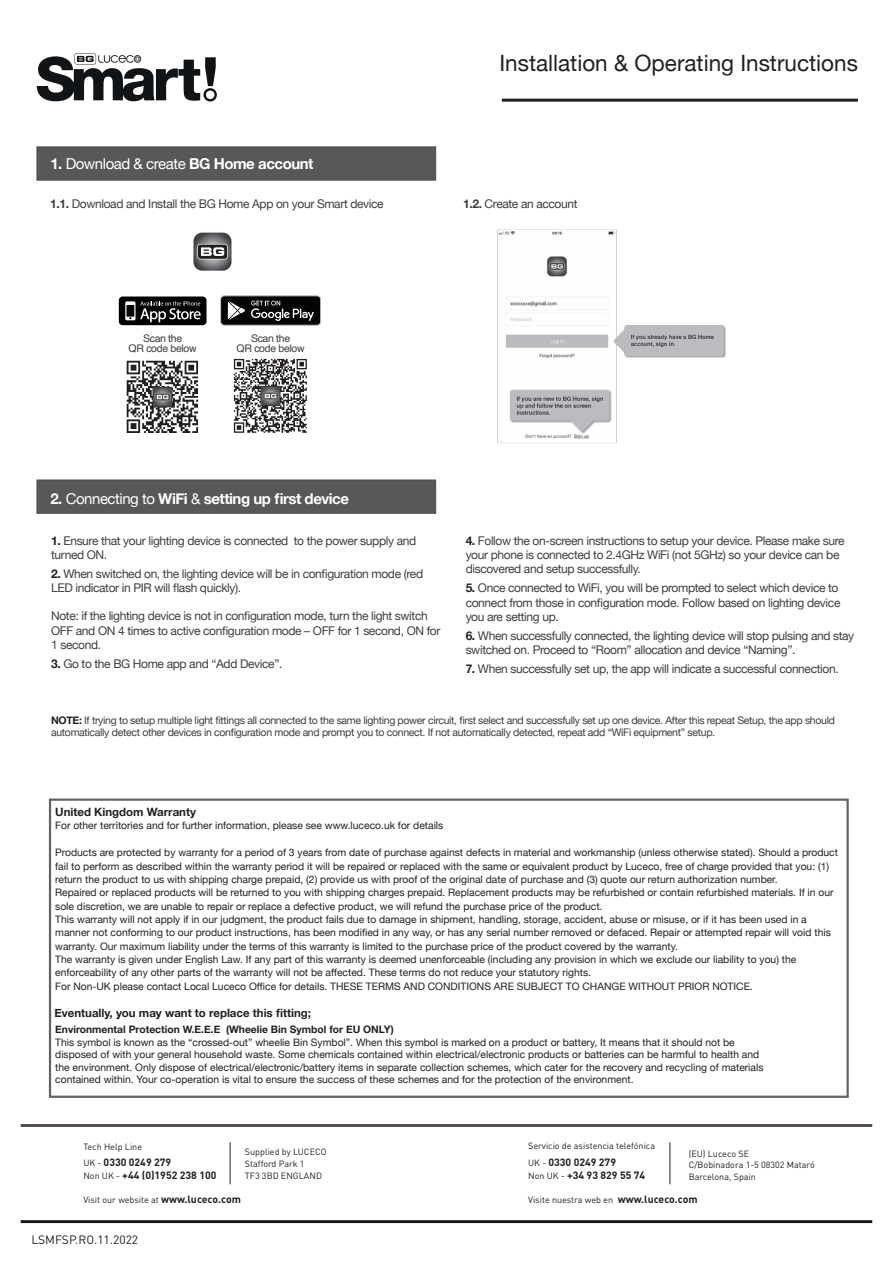
<style>
.page{position:relative;width:893px;height:1263px;background:#fff}
.page>*{position:absolute;margin:0;border:0;box-sizing:border-box;transform-origin:0 0}
.t1{font:22.5px "Helvetica Neue";color:#231f20}
.Paragraph_Style_1{font:700 15px "Helvetica Neue";letter-spacing:-.03em;color:#fff}
.Paragraph_Style_1-2{font:12px/14.4px "Helvetica Neue";letter-spacing:-.03em;color:#3e3e3f}
.t2{font:12px "DINOT";color:#231f20}
.t3{font:700 11.4px "Helvetica Neue";color:#231f20}
.Paragraph_Style_1-3{font:10.5px/12px "Helvetica Neue";letter-spacing:-.03em;color:#3e3e3f}
.t4{font:700 10.5px/12.6px "DINOT";color:#231f20}
.Paragraph_Style_1-4{font:10.5px/10.5px "Helvetica";letter-spacing:-.03em;color:#3e3e3f;text-align:center}
.t5{font:10.35px/13.4px "Helvetica Neue";color:#231f20}
.t6{font:700 10.35px "Helvetica Neue";color:#231f20}
.t7{font:9px/12px "DINOT";color:#231f20}
.s1{font-weight:400}
.s2{font-weight:700}
.s3{font-weight:700;color:#231f20}
.s4{font-weight:400;font-size:9px}
.s5{font-weight:700;font-size:10.5px}
</style>
<div class="page">
<hr style="left:502px;top:99px;width:356px;height:3px;background:#231f20">
<hr style="left:21px;top:1124px;width:851px;height:3px;background:#524a47">
<hr style="left:21px;top:1220px;width:851px;height:3px;background:#1b1513">
<hr style="left:670px;top:1142px;width:1px;height:42px;background:#231f20">
<hr style="left:230px;top:1142px;width:1px;height:42px;background:#231f20">
<svg style="left:37px;top:53px;width:180px;height:49px"></svg>
<div style="left:37px;top:147px;width:399px;height:33px;background:#57585a"></div>
<div style="left:37px;top:480px;width:399px;height:33px;background:#57585a"></div>
<div style="left:49px;top:798px;width:800px;height:300px;border:2px solid #636366"></div>
<img style="left:233px;top:358px;width:74px;height:75px">
<img style="left:126px;top:360px;width:73px;height:73px">
<div style="left:119px;top:296px;width:87px;height:29px;background:#000002;border-radius:4px"></div>
<svg style="left:125px;top:301px;width:76px;height:21px"></svg>
<svg style="left:220px;top:296px;width:101px;height:29px;background:#303130"></svg>
<div style="left:192px;top:231px;width:41px;height:41px;border:2px solid #fff;border-radius:9px"></div>
<svg style="left:193px;top:232px;width:39px;height:39px;background:#7a7a7b"></svg>
<img style="left:497px;top:229px;width:229px;height:214px">
<h1 class="t1" style="left:499px;top:47px;width:360px">Installation &amp; Operating Instructions</h1>
<p class="Paragraph_Style_1" style="left:50px;top:152px;width:265px">1. <span class="s1">Download &amp; create</span> BG Home account</p>
<p class="Paragraph_Style_1-2" style="left:50px;top:198px;width:335px"><span class="s2">1.1.</span> Download and Install the BG Home App on your Smart device</p>
<p class="Paragraph_Style_1-2" style="left:463px;top:198px;width:116px"><span class="s2">1.2.</span> Create an account</p>
<p class="Paragraph_Style_1-4" style="left:129px;top:333px;width:69px">Scan the<br>QR code below</p>
<p class="Paragraph_Style_1-4" style="left:237px;top:333px;width:69px">Scan the<br>QR code below</p>
<p class="Paragraph_Style_1" style="left:50px;top:487px;width:300px">2. <span class="s1">Connecting to</span> WiFi <span class="s1">&amp;</span> setting up first device</p>
<p class="Paragraph_Style_1-2" style="left:51px;top:534px;width:367px"><span class="s3">1.</span> Ensure that your lighting device is connected to the power supply and turned ON.</p>
<p class="Paragraph_Style_1-2" style="left:51px;top:567px;width:374px"><span class="s3">2.</span> When switched on, the lighting device will be in configuration mode (red<br>LED indicator in PIR will flash quickly).</p>
<p class="Paragraph_Style_1-2" style="left:51px;top:610px;width:391px">Note: if the lighting device is not in configuration mode, turn the light switch<br>OFF and ON 4 times to active configuration mode – OFF for 1 second, ON for<br>1 second.</p>
<p class="Paragraph_Style_1-2" style="left:51px;top:657px;width:233px"><span class="s3">3.</span> Go to the BG Home app and “Add Device”.</p>
<p class="Paragraph_Style_1-2" style="left:466px;top:534px;width:380px"><span class="s3">4.</span> Follow the on-screen instructions to setup your device. Please make sure your phone is connected to 2.4GHz WiFi (not 5GHz) so your device can be discovered and setup successfully.</p>
<p class="Paragraph_Style_1-2" style="left:466px;top:581px;width:376px"><span class="s3">5.</span> Once connected to WiFi, you will be prompted to select which device to connect from those in configuration mode. Follow based on lighting device you are setting up.</p>
<p class="Paragraph_Style_1-2" style="left:466px;top:629px;width:390px"><span class="s3">6.</span> When successfully connected, the lighting device will stop pulsing and stay switched on. Proceed to “Room” allocation and device “Naming”.</p>
<p class="Paragraph_Style_1-2" style="left:466px;top:662px;width:374px"><span class="s3">7.</span> When successfully set up, the app will indicate a successful connection.</p>
<p class="Paragraph_Style_1-3" style="left:51px;top:715px;width:785px"><span class="s3">NOTE:</span> If trying to setup multiple light fittings all connected to the same lighting power circuit, first select and successfully set up one device. After this repeat Setup, the app should automatically detect other devices in configuration mode and prompt you to connect. If not automatically detected, repeat add “WiFi equipment” setup.</p>
<p class="t3" style="left:55px;top:803px;width:142px">United Kingdom Warranty</p>
<p class="t5" style="left:55px;top:820px;width:390px">For other territories and for further information, please see www.luceco.uk for details</p>
<p class="t5" style="left:55px;top:846px;width:784px">Products are protected by warranty for a period of 3 years from date of purchase against defects in material and workmanship (unless otherwise stated). Should a product fail to perform as described within the warranty period it will be repaired or replaced with the same or equivalent product by Luceco, free of charge provided that you: (1) return the product to us with shipping charge prepaid, (2) provide us with proof of the original date of purchase and (3) quote our return authorization number.</p>
<p class="t5" style="left:55px;top:886px;width:780px">Repaired or replaced products will be returned to you with shipping charges prepaid. Replacement products may be refurbished or contain refurbished materials. If in our sole discretion, we are unable to repair or replace a defective product, we will refund the purchase price of the product.</p>
<p class="t5" style="left:55px;top:913px;width:777px">This warranty will not apply if in our judgment, the product fails due to damage in shipment, handling, storage, accident, abuse or misuse, or if it has been used in a manner not conforming to our product instructions, has been modified in any way, or has any serial number removed or defaced. Repair or attempted repair will void this warranty. Our maximum liability under the terms of this warranty is limited to the purchase price of the product covered by the warranty.</p>
<p class="t5" style="left:55px;top:953px;width:743px">The warranty is given under English Law. If any part of this warranty is deemed unenforceable (including any provision in which we exclude our liability to you) the enforceability of any other parts of the warranty will not be affected. These terms do not reduce your statutory rights.</p>
<p class="t5" style="left:55px;top:980px;width:699px">For Non-UK please contact Local Luceco Office for details. THESE TERMS AND CONDITIONS ARE SUBJECT TO CHANGE WITHOUT PRIOR NOTICE.</p>
<p class="t3" style="left:54px;top:1004px;width:258px">Eventually, you may want to replace this fitting;</p>
<p class="t6" style="left:55px;top:1021px;width:340px">Environmental Protection W.E.E.E (Wheelie Bin Symbol for EU ONLY)</p>
<p class="t5" style="left:55px;top:1036px;width:710px;line-height:12.3px">This symbol is known as the “crossed-out” wheelie Bin Symbol”. When this symbol is marked on a product or battery, It means that it should not be disposed of with your general household waste. Some chemicals contained within electrical/electronic products or batteries can be harmful to health and the environment. Only dispose of electrical/electronic/battery items in separate collection schemes, which cater for the recovery and recycling of materials contained within. Your co-operation is vital to ensure the success of these schemes and for the protection of the environment.</p>
<p class="t7" style="left:528px;top:1140px;width:128px">Servicio de asistencia telefónica</p>
<p class="t4" style="left:528px;top:1156px;width:119px"><span class="s4">UK -</span> 0330 0249 279<br><span class="s4">Non UK -</span> +34 93 829 55 74</p>
<p class="t7" style="left:83px;top:1140px;width:60px">Tech Help Line</p>
<p class="t4" style="left:83px;top:1156px;width:135px"><span class="s4">UK -</span> 0330 0249 279<br><span class="s4">Non UK -</span> +44 (0)1952 238 100</p>
<p class="t7" style="left:245px;top:1145px;width:83px">Supplied by LUCECO<br>Stafford Park 1<br>TF3 3BD ENGLAND</p>
<p class="t7" style="left:83px;top:1194px;width:159px">Visit our website at <span class="s5">www.luceco.com</span></p>
<p class="t7" style="left:528px;top:1194px;width:171px">Visite nuestra web en <span class="s5">www.luceco.com</span></p>
<p class="t7" style="left:689px;top:1147px;width:128px">(EU) Luceco SE<br>C/Bobinadora 1-5 08302 Mataró<br>Barcelona, Spain</p>
<p class="t2" style="left:31px;top:1232px;width:108px">LSMFSP.RO.11.2022</p>
</div>
